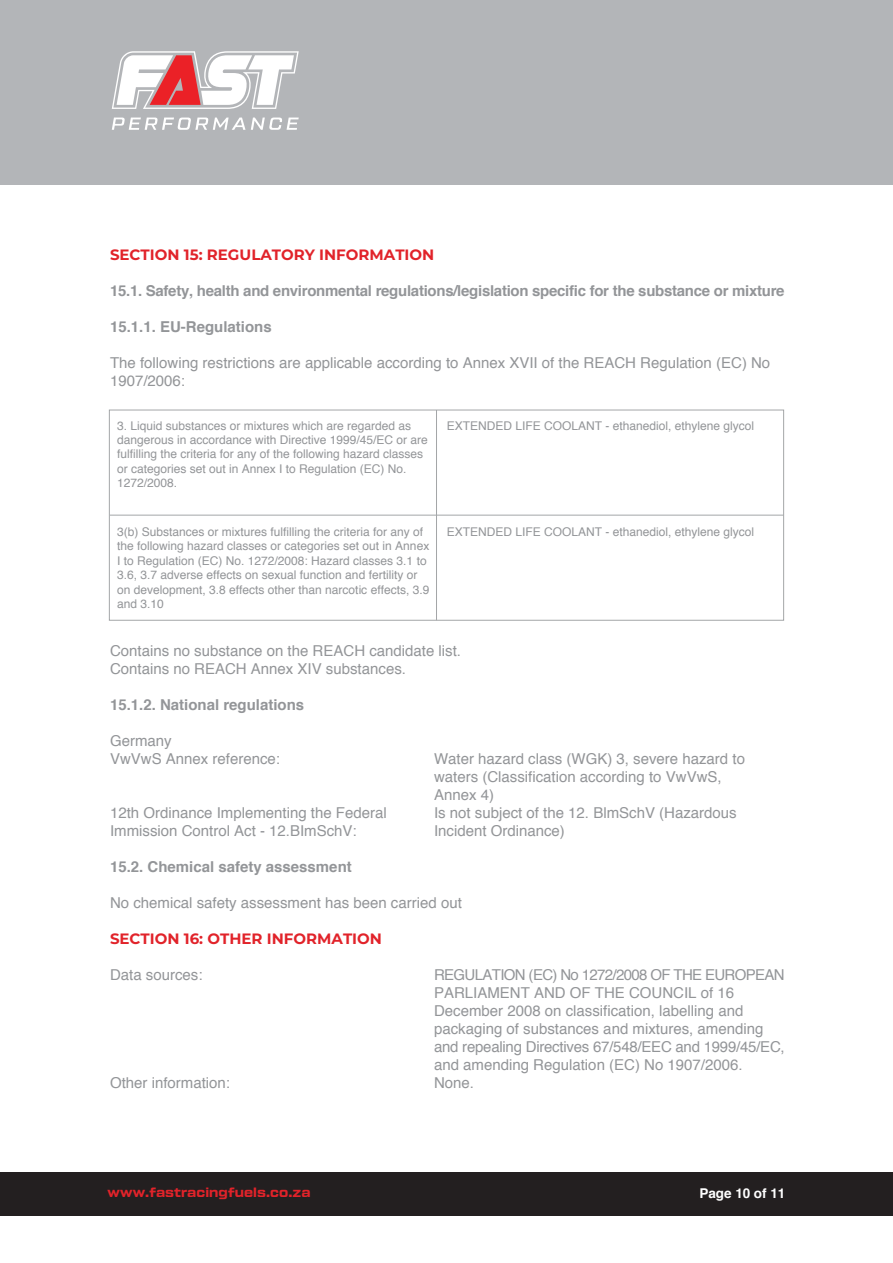
<style>
.page{position:relative;width:893px;height:1263px;background:#fff}
.page>*{position:absolute;margin:0;border:0;box-sizing:border-box;transform-origin:0 0}
.t1{font:15px/18px "Helvetica";color:#939598}
.t2{font:700 15px "Helvetica";letter-spacing:-.02em;color:#939598}
.t3{font:700 15px "Helvetica";color:#939598}
.t4{font:700 15px "Montserrat";color:#e1232a}
.t5{font:13.5px "Tactic Sans Bld";letter-spacing:.005em;color:#e1232a}
.t6{font:700 13.5px "Helvetica";letter-spacing:-.005em;color:#fff}
.t7{font:12px/14.4px "Helvetica";color:#939598}
</style>
<div class="page">
<div style="left:0;top:1172px;width:893px;height:44px;background:#231f20"></div>
<hr style="left:436px;top:410px;width:1px;height:210px;background:#a4a6a8">
<div style="left:109px;top:410px;width:675px;height:211px;border:1px solid #a4a6a8"></div>
<hr style="left:110px;top:515px;width:674px;height:1px;background:#a4a6a8">
<div style="left:0;top:0;width:893px;height:185px;background:#b3b5b8"></div>
<svg style="left:112px;top:51px;width:187px;height:58px"></svg>
<svg style="left:112px;top:118px;width:187px;height:12px"></svg>
<p class="t4" style="left:110px;top:244px;width:326px">SECTION 15: REGULATORY INFORMATION</p>
<p class="t2" style="left:110px;top:278px;width:676px">15.1. Safety, health and environmental regulations/legislation specific for the substance or mixture</p>
<p class="t3" style="left:110px;top:314px;width:163px">15.1.1. EU-Regulations</p>
<p class="t1" style="left:110px;top:354px;width:662px">The following restrictions are applicable according to Annex XVII of the REACH Regulation (EC) No<br>1907/2006:</p>
<p class="t7" style="left:117px;top:419px;width:312px">3. Liquid substances or mixtures which are regarded as dangerous in accordance with Directive 1999/45/EC or are fulfilling the criteria for any of the following hazard classes or categories set out in Annex I to Regulation (EC) No.<br>1272/2008.</p>
<p class="t7" style="left:447px;top:419px;width:309px">EXTENDED LIFE COOLANT - ethanediol, ethylene glycol</p>
<p class="t7" style="left:117px;top:525px;width:314px">3(b) Substances or mixtures fulfilling the criteria for any of the following hazard classes or categories set out in Annex I to Regulation (EC) No. 1272/2008: Hazard classes 3.1 to 3.6, 3.7 adverse effects on sexual function and fertility or on development, 3.8 effects other than narcotic effects, 3.9 and 3.10</p>
<p class="t7" style="left:447px;top:525px;width:309px">EXTENDED LIFE COOLANT - ethanediol, ethylene glycol</p>
<p class="t1" style="left:110px;top:642px;width:352px">Contains no substance on the REACH candidate list.<br>Contains no REACH Annex XIV substances.</p>
<p class="t3" style="left:110px;top:692px;width:196px">15.1.2. National regulations</p>
<p class="t1" style="left:110px;top:732px;width:172px">Germany<br>VwVwS Annex reference:</p>
<p class="t1" style="left:434px;top:750px;width:312px">Water hazard class (WGK) 3, severe hazard to waters (Classification according to VwVwS,<br>Annex 4)</p>
<p class="t1" style="left:110px;top:804px;width:278px">12th Ordinance Implementing the Federal</p>
<p class="t1" style="left:434px;top:804px;width:304px">Is not subject of the 12. BlmSchV (Hazardous</p>
<p class="t1" style="left:110px;top:822px;width:248px">Immission Control Act - 12.BImSchV:</p>
<p class="t1" style="left:434px;top:822px;width:132px">Incident Ordinance)</p>
<p class="t3" style="left:110px;top:854px;width:243px">15.2. Chemical safety assessment</p>
<p class="t1" style="left:110px;top:894px;width:353px">No chemical safety assessment has been carried out</p>
<p class="t4" style="left:110px;top:928px;width:273px">SECTION 16: OTHER INFORMATION</p>
<p class="t1" style="left:110px;top:966px;width:94px">Data sources:</p>
<p class="t1" style="left:434px;top:966px;width:352px">REGULATION (EC) No 1272/2008 OF THE EUROPEAN PARLIAMENT AND OF THE COUNCIL of 16<br>December 2008 on classification, labelling and packaging of substances and mixtures, amending and repealing Directives 67/548/EEC and 1999/45/EC, and amending Regulation (EC) No 1907/2006.</p>
<p class="t1" style="left:110px;top:1074px;width:122px">Other information:</p>
<p class="t1" style="left:434px;top:1074px;width:42px">None.</p>
<p class="t5" style="left:108px;top:1186px;width:204px">www.fastracingfuels.co.za</p>
<p class="t6" style="left:699px;top:1182px;width:87px">Page 10 of 11</p>
</div>
